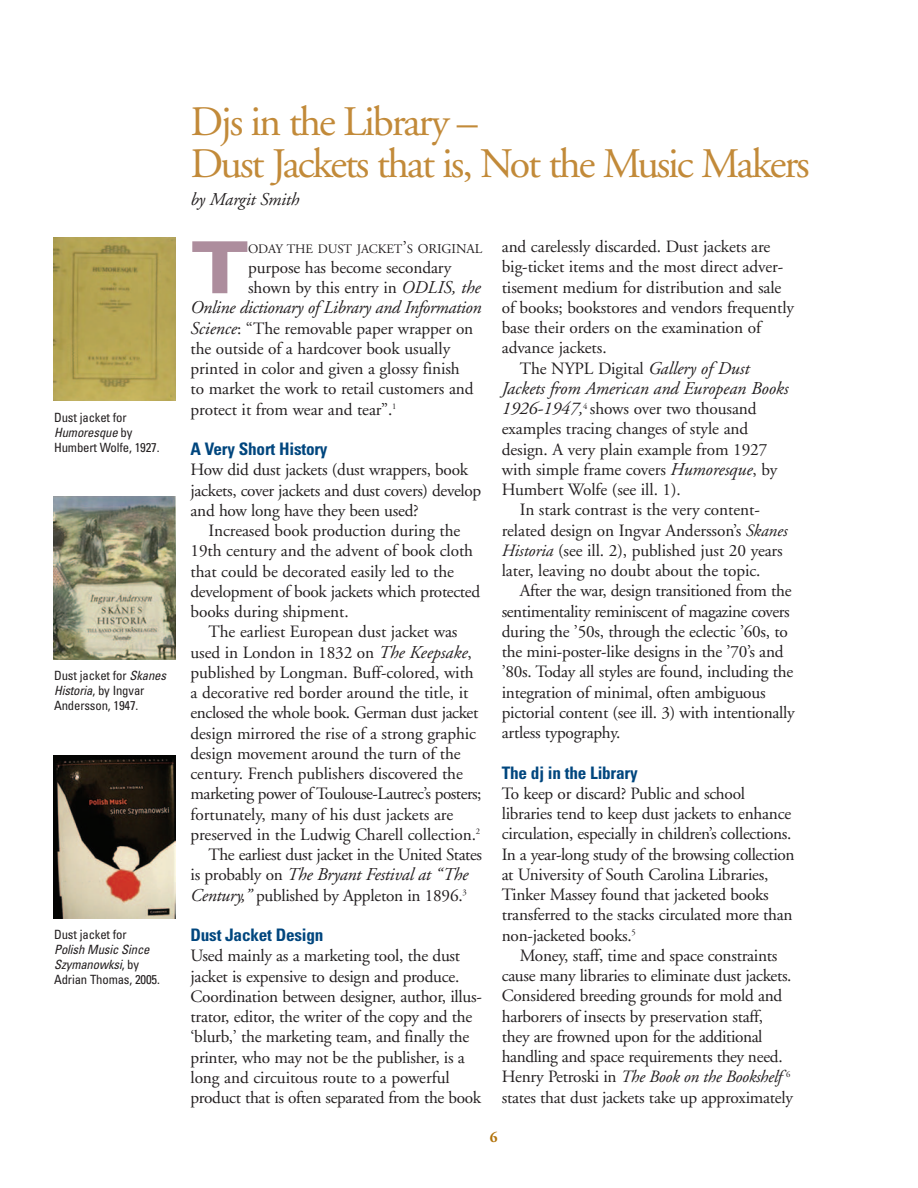
<style>
.page{position:relative;width:918px;height:1188px;background:#fff}
.page>*{position:absolute;margin:0;border:0;box-sizing:border-box;transform-origin:0 0}
.t1{font:900 expanded 71.85px "Univers";color:#ad8d9d}
.t2{font:42px/42px "Adobe Garamond";letter-spacing:-.05em;color:#c28a39}
.t3{font:italic 18px "Adobe Garamond";letter-spacing:-.015em;color:#231f20}
.t4{font:17.25px/20.2px "Adobe Garamond";letter-spacing:-.015em;color:#231f20}
.t5{font:700 condensed 17.25px "Univers";letter-spacing:-.015em;color:#00467e}
.t6{font:700 15px "Adobe Garamond";color:#b2730b}
.t7{font:12.9px "Adobe Garamond";letter-spacing:-.005em;color:#231f20}
.t8{font:condensed 12.75px/15px "Univers";letter-spacing:-.015em;color:#231f20}
.t9{font:italic condensed 12.75px/15px "Univers";letter-spacing:-.015em;color:#231f20}
.s1{font-style:italic}
.s2{font-style:normal}
.s3{font-size:17.25px}
.s4{font-size:13.5px}
.s5{font-style:italic;font-size:18px}
.s6{font-style:normal;font-size:17.25px}
</style>
<div class="page">
<img style="left:54px;top:238px;width:122px;height:163px">
<img style="left:54px;top:497px;width:122px;height:162px">
<img style="left:54px;top:756px;width:122px;height:162px">
<p class="t8" style="left:54px;top:411px;width:107px">Dust jacket for<br><span class="s1">Humoresque</span> by<br>Humbert Wolfe, 1927.</p>
<p class="t8" style="left:54px;top:669px;width:114px">Dust jacket for <span class="s1">Skanes<br>Historia</span>, by Ingvar<br>Andersson, 1947.</p>
<p class="t8" style="left:54px;top:928px;width:74px">Dust jacket for</p>
<p class="t9" style="left:54px;top:943px;width:107px">Polish Music Since<br>Szymanowksi<span class="s2">, by<br>Adrian Thomas, 2005.</span></p>
<h2 class="t2" style="left:190px;top:104px;width:621px">Djs in the Library –<br>Dust Jackets that is, Not the Music Makers</h2>
<p class="t3" style="left:190px;top:192px;width:110px">by Margit Smith</p>
<h1 class="t1" style="left:191px;top:241px;width:60px">T</h1>
<p class="t7" style="left:248px;top:244px;width:236px">ODAY THE DUST JACKET<span class="s3">’</span>S <span class="s4">ORIGINAL</span></p>
<p class="t4" style="left:502px;top:238px;width:270px">and carelessly discarded. Dust jackets are</p>
<p class="t4" style="left:502px;top:258px;width:283px">big-ticket items and the most direct adver-</p>
<p class="t4" style="left:502px;top:279px;width:281px">tisement medium for distribution and sale</p>
<p class="t4" style="left:502px;top:299px;width:294px">of books; bookstores and vendors frequently</p>
<p class="t4" style="left:502px;top:319px;width:261px">base their orders on the examination of</p>
<p class="t4" style="left:502px;top:339px;width:106px">advance jackets.</p>
<p class="t4" style="left:520px;top:360px;width:231px">The NYPL Digital <span class="s5">Gallery of Dust</span></p>
<p class="t3" style="left:502px;top:381px;width:288px">Jackets from American and European Books</p>
<p class="t4" style="left:502px;top:400px;width:277px"><span class="s5">1926-1947,</span><sup>4</sup> shows over two thousand examples tracing changes of style and design. A very plain example from 1927 with simple frame covers <span class="s5">Humoresque</span>, by Humbert Wolfe (see ill. 1).</p>
<p class="t4" style="left:502px;top:501px;width:287px;text-indent:18px">In stark contrast is the very content&shy;related design on Ingvar Andersson’s <span class="s1">Skanes Historia</span> (see ill. 2), published just 20 years later, leaving no doubt about the topic.</p>
<p class="t4" style="left:502px;top:582px;width:295px;text-indent:18px">After the war, design transitioned from the sentimentality reminiscent of magazine covers during the ’50s, through the eclectic ’60s, to the mini-poster-like designs in the ’70’s and ’80s. Today all styles are found, including the integration of minimal, often ambiguous pictorial content (see ill. 3) with intentionally artless typography.</p>
<p class="t5" style="left:502px;top:766px;width:137px">The dj in the Library</p>
<p class="t4" style="left:502px;top:785px;width:294px">To keep or discard? Public and school libraries tend to keep dust jackets to enhance circulation, especially in children’s collections.<br>In a year-long study of the browsing collection at University of South Carolina Libraries, Tinker Massey found that jacketed books transferred to the stacks circulated more than non-jacketed books.<sup>5</sup></p>
<p class="t4" style="left:502px;top:947px;width:293px;text-indent:18px">Money, staff, time and space constraints cause many libraries to eliminate dust jackets.<br>Considered breeding grounds for mold and harborers of insects by preservation staff, they are frowned upon for the additional handling and space requirements they need.<br>Henry Petroski in <span class="s1">The Book on the Bookshelf</span> <sup>6 </sup>states that dust jackets take up approximately</p>
<p class="t4" style="left:248px;top:259px;width:234px">purpose has become secondary shown by this entry in <span class="s5">ODLIS, the</span></p>
<p class="t3" style="left:191px;top:301px;width:292px">Online dictionary of Library and Information</p>
<p class="t4" style="left:191px;top:320px;width:285px"><span class="s5">Science</span>: “The removable paper wrapper on the outside of a hardcover book usually printed in color and given a glossy finish to market the work to retail customers and protect it from wear and tear”.<sup>1</sup></p>
<p class="t5" style="left:191px;top:443px;width:139px">A Very Short History</p>
<p class="t4" style="left:191px;top:461px;width:292px">How did dust jackets (dust wrappers, book jackets, cover jackets and dust covers) develop and how long have they been used?</p>
<p class="t4" style="left:191px;top:522px;width:291px;text-indent:18px">Increased book production during the 19th century and the advent of book cloth that could be decorated easily led to the development of book jackets which protected books during shipment.</p>
<p class="t4" style="left:209px;top:623px;width:250px">The earliest European dust jacket was</p>
<p class="t4" style="left:191px;top:644px;width:283px">used in London in 1832 on <span class="s5">The Keepsake</span>,</p>
<p class="t4" style="left:191px;top:664px;width:285px">published by Longman. Buff-colored, with</p>
<p class="t4" style="left:191px;top:684px;width:279px">a decorative red border around the title, it</p>
<p class="t4" style="left:191px;top:704px;width:289px">enclosed the whole book. German dust jacket</p>
<p class="t4" style="left:191px;top:725px;width:287px">design mirrored the rise of a strong graphic</p>
<p class="t4" style="left:191px;top:745px;width:272px">design movement around the turn of the</p>
<p class="t4" style="left:191px;top:765px;width:274px">century. French publishers discovered the</p>
<p class="t4" style="left:191px;top:785px;width:293px">marketing power of Toulouse-Lautrec’s posters;</p>
<p class="t4" style="left:191px;top:806px;width:264px">fortunately, many of his dust jackets are</p>
<p class="t4" style="left:191px;top:826px;width:291px">preserved in the Ludwig Charell collection.<sup>2</sup></p>
<p class="t4" style="left:209px;top:846px;width:275px">The earliest dust jacket in the United States</p>
<p class="t3" style="left:191px;top:868px;width:279px"><span class="s6">is probably on</span> The Bryant Festival at “The</p>
<p class="t4" style="left:191px;top:887px;width:278px"><span class="s5">Century,”</span> published by Appleton in 1896.<sup>3</sup></p>
<p class="t5" style="left:191px;top:929px;width:135px">Dust Jacket Design</p>
<p class="t4" style="left:191px;top:947px;width:293px">Used mainly as a marketing tool, the dust jacket is expensive to design and produce.<br>Coordination between designer, author, illus&shy;trator, editor, the writer of the copy and the ‘blurb,’ the marketing team, and finally the printer, who may not be the publisher, is a long and circuitous route to a powerful product that is often separated from the book</p>
<p class="t6" style="left:490px;top:1131px;width:9px">6</p>
</div>
